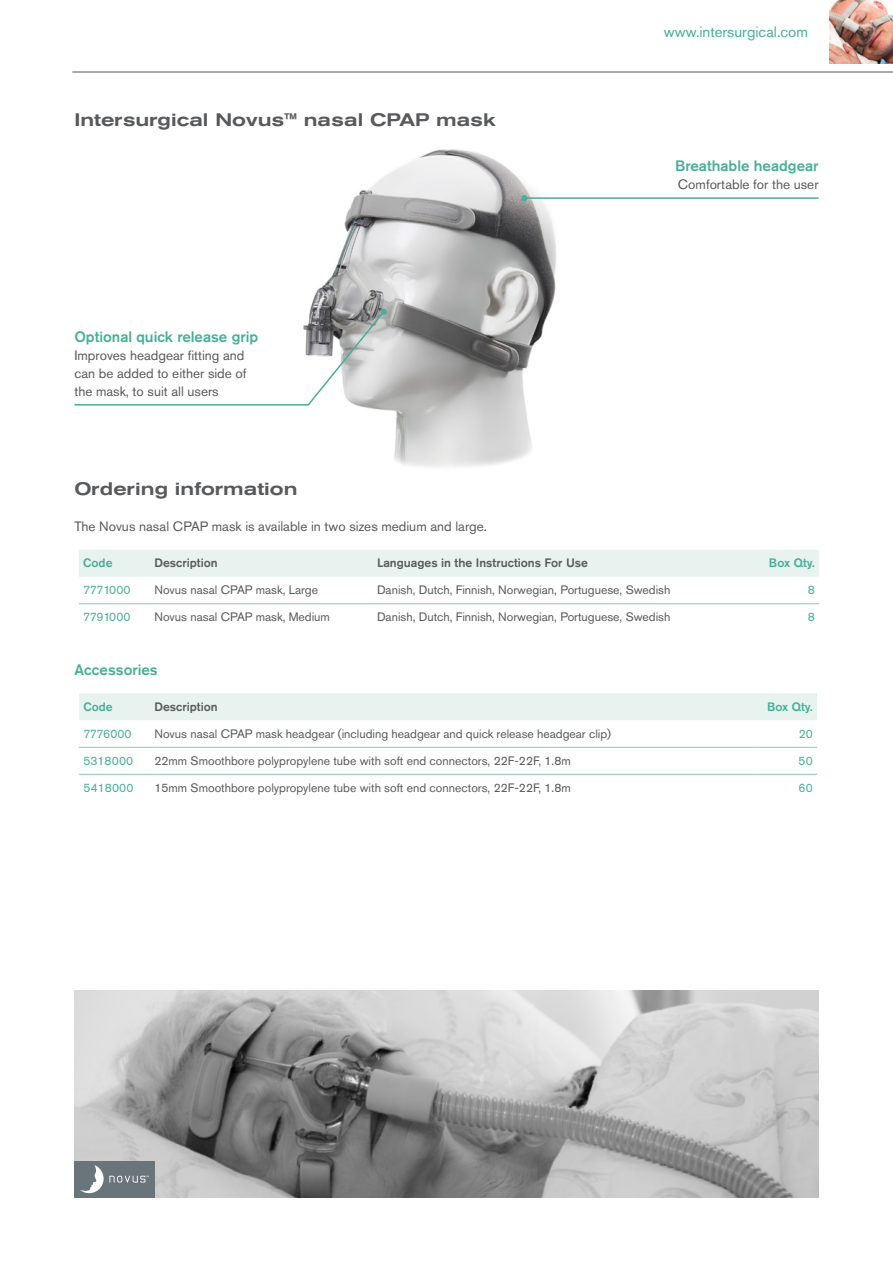
<style>
.page{position:relative;width:893px;height:1263px;background:#fff}
.page>*{position:absolute;margin:0;border:0;box-sizing:border-box;transform-origin:0 0}
.t1{font:500 expanded 18px "Akzidenz Grotesk Pro";color:#58595b}
.t2{font:500 15px "Akzidenz Grotesk Pro";color:#47af97}
.t3{font:15px "Akzidenz Grotesk Pro";color:#47af97}
.t4{font:13.5px/18px "Akzidenz Grotesk Pro";color:#58595b}
.t5{font:12.15px "Akzidenz Grotesk Pro";color:#58595b}
.t6{font:500 12.15px "Akzidenz Grotesk Pro";color:#58595b}
.t7{font:500 12.15px "Akzidenz Grotesk Pro";color:#47af97}
.t8{font:12.15px "Akzidenz Grotesk Pro";color:#47af97}
.t9{font:12.15px "Akzidenz Grotesk Pro";letter-spacing:-.02em;color:#47af97}
</style>
<div class="page">
<img style="left:830px;top:0;width:63px;height:63px">
<hr style="left:72px;top:72px;width:821px;height:1px;background:#58595b">
<img style="left:310px;top:149px;width:246px;height:318px">
<hr style="left:524px;top:197px;width:295px;height:2px;background:#47af97">
<svg style="left:521px;top:195px;width:6px;height:6px"></svg>
<svg style="left:74px;top:309px;width:313px;height:97px"></svg>
<img style="left:74px;top:990px;width:745px;height:207px">
<div style="left:74px;top:1161px;width:80px;height:36px;background:#6a747b"></div>
<svg style="left:80px;top:1165px;width:69px;height:28px"></svg>
<div style="left:79px;top:550px;width:740px;height:27px;background:#e8f3ef"></div>
<hr style="left:79px;top:603px;width:75px;height:1px;background:#8fc8b9">
<hr style="left:154px;top:603px;width:223px;height:1px;background:#8fc8b9">
<hr style="left:377px;top:603px;width:378px;height:1px;background:#8fc8b9">
<hr style="left:755px;top:603px;width:64px;height:1px;background:#8fc8b9">
<div style="left:79px;top:693px;width:738px;height:27px;background:#e8f3ef"></div>
<hr style="left:79px;top:774px;width:75px;height:1px;background:#8fc8b9">
<hr style="left:154px;top:774px;width:599px;height:1px;background:#8fc8b9">
<hr style="left:753px;top:774px;width:64px;height:1px;background:#8fc8b9">
<hr style="left:79px;top:747px;width:75px;height:1px;background:#8fc8b9">
<hr style="left:154px;top:747px;width:599px;height:1px;background:#8fc8b9">
<hr style="left:753px;top:747px;width:64px;height:1px;background:#8fc8b9">
<h1 class="t1" style="left:74px;top:108px;width:423px">Intersurgical Novus™ nasal CPAP mask</h1>
<p class="t2" style="left:74px;top:327px;width:185px">Optional quick release grip</p>
<p class="t4" style="left:74px;top:346px;width:174px">Improves headgear fitting and can be added to either side of the mask, to suit all users</p>
<p class="t3" style="left:664px;top:22px;width:146px">www.intersurgical.com</p>
<p class="t2" style="left:675px;top:156px;width:145px">Breathable headgear</p>
<p class="t4" style="left:678px;top:175px;width:142px">Comfortable for the user</p>
<h1 class="t1" style="left:74px;top:477px;width:225px">Ordering information</h1>
<p class="t4" style="left:74px;top:517px;width:414px">The Novus nasal CPAP mask is available in two sizes medium and large.</p>
<p class="t7" style="left:83px;top:555px;width:31px">Code</p>
<p class="t6" style="left:154px;top:555px;width:65px">Description</p>
<p class="t6" style="left:377px;top:555px;width:213px">Languages in the Instructions For Use</p>
<p class="t7" style="left:769px;top:555px;width:47px">Box Qty.</p>
<p class="t9" style="left:83px;top:582px;width:49px">7771000</p>
<p class="t5" style="left:154px;top:582px;width:165px">Novus nasal CPAP mask, Large</p>
<p class="t5" style="left:377px;top:582px;width:295px">Danish, Dutch, Finnish, Norwegian, Portuguese, Swedish</p>
<p class="t8" style="left:808px;top:582px;width:9px">8</p>
<p class="t9" style="left:83px;top:609px;width:49px">7791000</p>
<p class="t5" style="left:154px;top:609px;width:177px">Novus nasal CPAP mask, Medium</p>
<p class="t5" style="left:377px;top:609px;width:295px">Danish, Dutch, Finnish, Norwegian, Portuguese, Swedish</p>
<p class="t8" style="left:808px;top:609px;width:9px">8</p>
<p class="t2" style="left:74px;top:660px;width:85px">Accessories</p>
<p class="t7" style="left:83px;top:699px;width:31px">Code</p>
<p class="t6" style="left:154px;top:699px;width:65px">Description</p>
<p class="t7" style="left:767px;top:699px;width:47px">Box Qty.</p>
<p class="t9" style="left:83px;top:726px;width:50px">7776000</p>
<p class="t5" style="left:154px;top:726px;width:458px">Novus nasal CPAP mask headgear (including headgear and quick release headgear clip)</p>
<p class="t8" style="left:799px;top:726px;width:16px">20</p>
<p class="t8" style="left:83px;top:753px;width:51px">5318000</p>
<p class="t5" style="left:154px;top:753px;width:418px">22mm Smoothbore polypropylene tube with soft end connectors, 22F-22F, 1.8m</p>
<p class="t8" style="left:798px;top:753px;width:16px">50</p>
<p class="t8" style="left:83px;top:780px;width:52px">5418000</p>
<p class="t5" style="left:154px;top:780px;width:418px">15mm Smoothbore polypropylene tube with soft end connectors, 22F-22F, 1.8m</p>
<p class="t8" style="left:798px;top:780px;width:16px">60</p>
</div>
